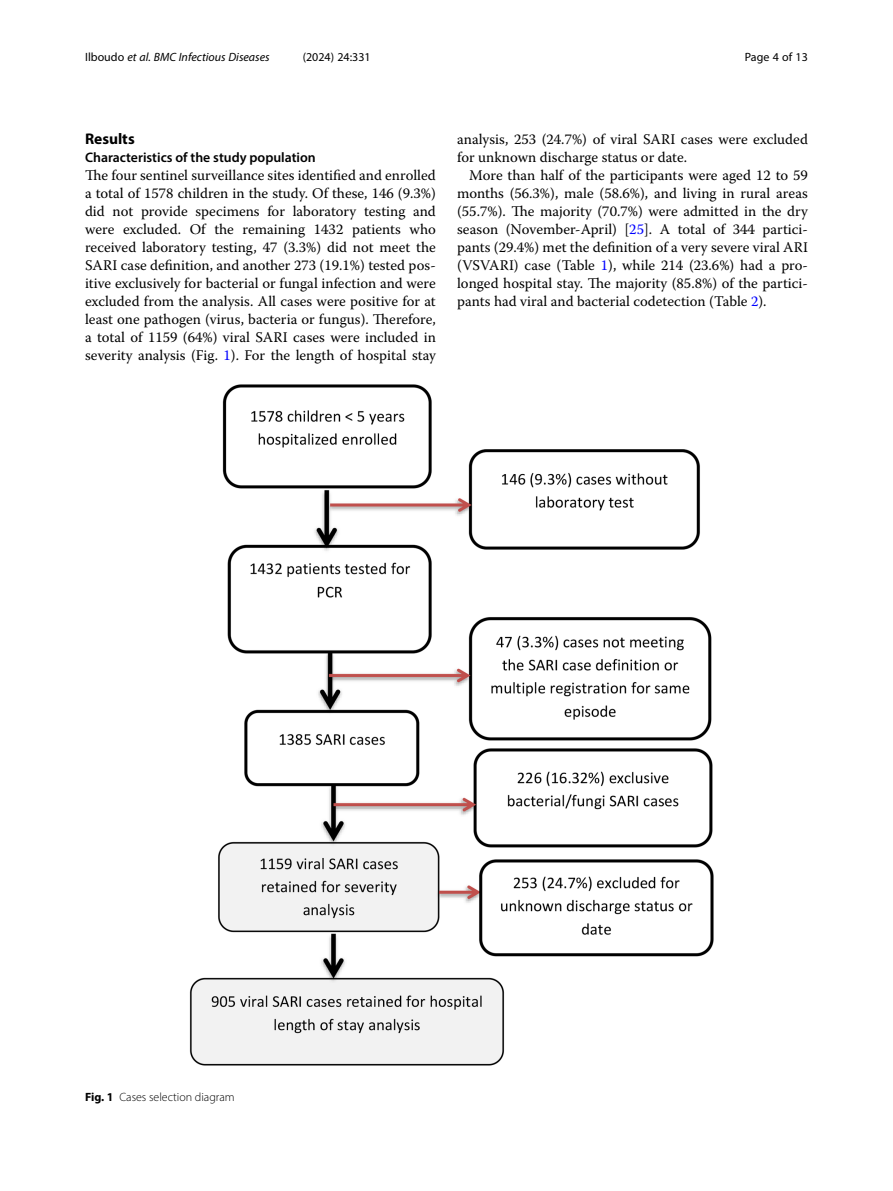
<style>
.page{position:relative;width:893px;height:1191px;background:#fff}
.page>*{position:absolute;margin:0;border:0;box-sizing:border-box;transform-origin:0 0}
.Head_1{font:700 15.45px "Myriad Pro";color:#000}
.Body_Text{font:14.7px/18px "Warnock Pro";color:#000;text-align:justify}
.Body_Text_Indent{font:14.7px/18px "Warnock Pro";color:#000;text-align:justify}
.Head_2_After_1{font:600 13.8px "Myriad Pro";color:#000}
.t1{font:italic 12px "Myriad Pro";color:#000}
.Figure_Caption{font:300 12px "Myriad Pro";color:#000}
.t2{font:12px "Myriad Pro";color:#000}
.s1{font-style:normal}
.s2{color:#00f}
.s3{font-weight:700}
</style>
<div class="page">
<img style="left:189px;top:384px;width:525px;height:682px">
<p class="t1" style="left:85px;top:50px;width:186px"><span class="s1">Ilboudo</span> et al. BMC Infectious Diseases</p>
<p class="t2" style="left:303px;top:50px;width:70px">(2024) 24:331</p>
<p class="t2" style="left:745px;top:50px;width:65px">Page 4 of 13</p>
<p class="Head_1" style="left:85px;top:129px;width:51px">Results</p>
<p class="Head_2_After_1" style="left:85px;top:149px;width:232px">Characteristics of the study population</p>
<p class="Body_Text" style="left:85px;top:166px;width:352px">The four sentinel surveillance sites identified and enrolled a total of 1578 children in the study. Of these, 146 (9.3%) did not provide specimens for laboratory testing and were excluded. Of the remaining 1432 patients who received laboratory testing, 47 (3.3%) did not meet the SARI case definition, and another 273 (19.1%) tested pos&shy;itive exclusively for bacterial or fungal infection and were excluded from the analysis. All cases were positive for at least one pathogen (virus, bacteria or fungus). Therefore, a total of 1159 (64%) viral SARI cases were included in severity analysis (Fig. <span class="s2">1</span>). For the length of hospital stay</p>
<p class="Body_Text" style="left:457px;top:130px;width:352px">analysis, 253 (24.7%) of viral SARI cases were excluded for unknown discharge status or date.</p>
<p class="Body_Text_Indent" style="left:457px;top:166px;width:352px;text-indent:12px">More than half of the participants were aged 12 to 59 months (56.3%), male (58.6%), and living in rural areas (55.7%). The majority (70.7%) were admitted in the dry season (November-April) [<span class="s2">25</span>]. A total of 344 partici&shy;pants (29.4%) met the definition of a very severe viral ARI (VSVARI) case (Table <span class="s2">1</span>), while 214 (23.6%) had a pro&shy;longed hospital stay. The majority (85.8%) of the partici&shy;pants had viral and bacterial codetection (Table <span class="s2">2</span>).</p>
<p class="Figure_Caption" style="left:85px;top:1089px;width:151px"><span class="s3">Fig. 1</span> Cases selection diagram</p>
</div>
